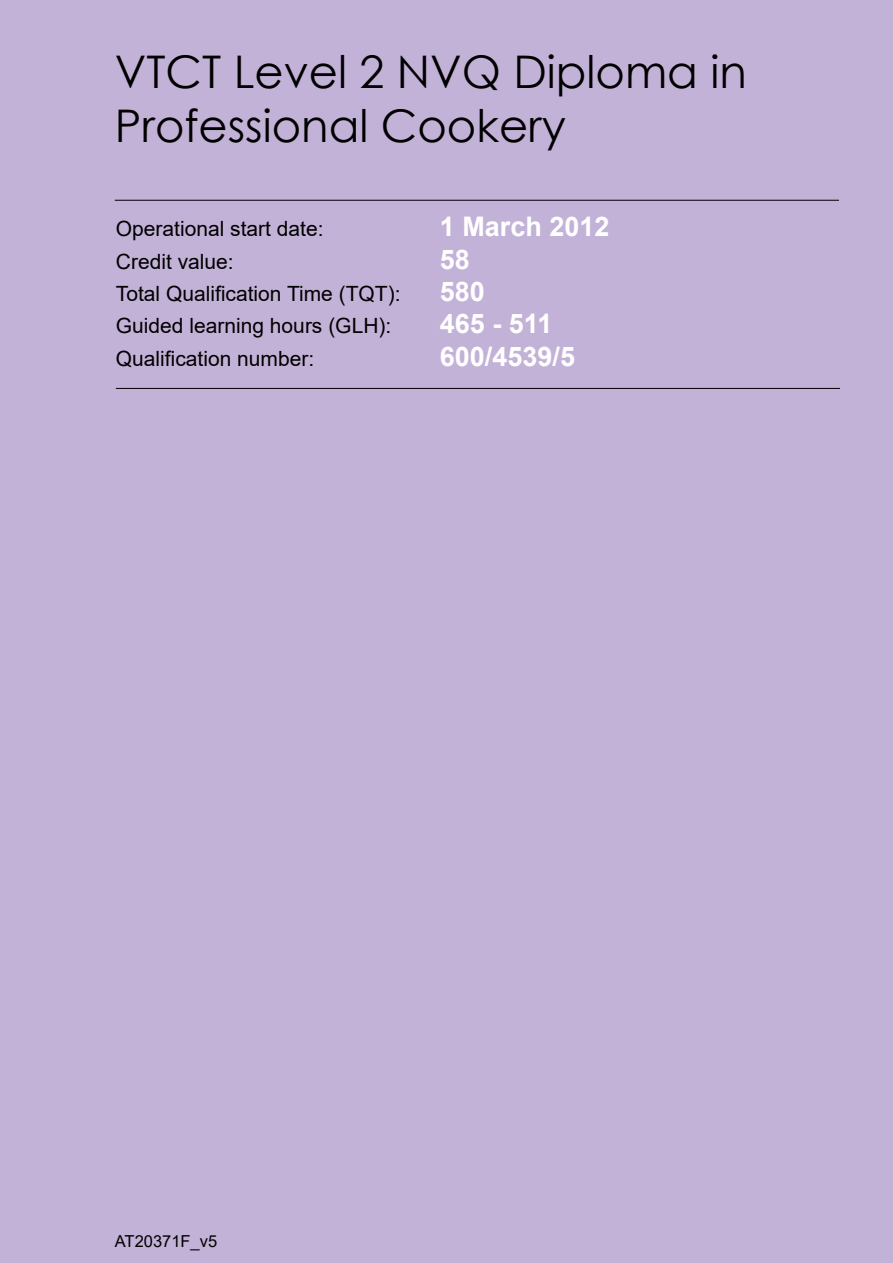
<style>
.page{position:relative;width:893px;height:1263px;background:#c3b2d7}
.page>*{position:absolute;margin:0;border:0;box-sizing:border-box;transform-origin:0 0}
.t1{font:45px/54px "Century Gothic";color:#000}
.t2{font:700 27px "Arial";color:#fff}
.t3{font:21px "Arial";color:#000}
.t4{font:16.5px "Arial";color:#000}
</style>
<div class="page">
<hr style="left:115px;top:200px;width:724px;height:1px;background:#000">
<hr style="left:116px;top:388px;width:724px;height:1px;background:#000">
<h1 class="t1" style="left:115px;top:44px;width:634px">VTCT Level 2 NVQ Diploma in<br>Professional Cookery</h1>
<p class="t3" style="left:116px;top:214px;width:209px">Operational start date:</p>
<p class="t2" style="left:440px;top:208px;width:171px">1 March 2012</p>
<p class="t3" style="left:116px;top:247px;width:119px">Credit value:</p>
<p class="t2" style="left:440px;top:240px;width:32px">58</p>
<p class="t3" style="left:116px;top:279px;width:286px">Total Qualification Time (TQT):</p>
<p class="t2" style="left:440px;top:272px;width:47px">580</p>
<p class="t3" style="left:116px;top:312px;width:277px">Guided learning hours (GLH):</p>
<p class="t2" style="left:440px;top:305px;width:114px">465 - 511</p>
<p class="t3" style="left:116px;top:344px;width:200px">Qualification number:</p>
<p class="t2" style="left:440px;top:337px;width:137px">600/4539/5</p>
<p class="t4" style="left:115px;top:1229px;width:104px">AT20371F_v5</p>
</div>
